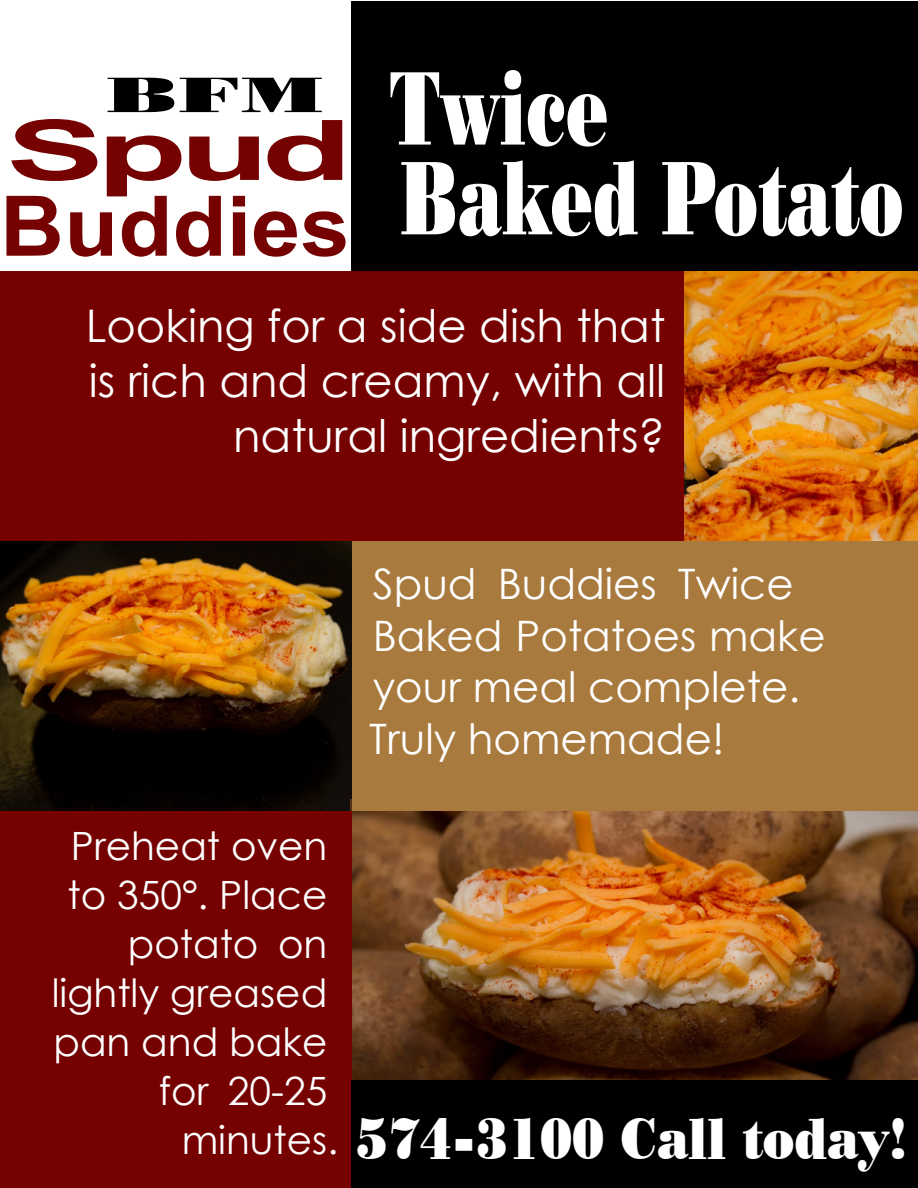
<style>
.page{position:relative;width:918px;height:1188px;background:#fff}
.page>*{position:absolute;margin:0;border:0;box-sizing:border-box;transform-origin:0 0}
.t1{font:104.1px/89.7px "Poster Bodoni BT";color:#fff;scale:.65 1}
.t2{font:700 83.7px/75.8px "Arial";color:#750200;scale:1.76 1}
.t3{font:58.35px "Poster Bodoni BT";color:#fff;scale:.83 1}
.t4{font:45px/55.2px "Century Gothic";color:#fff;text-align:right}
.t5{font:42px/51.4px "Century Gothic";color:#fff}
.t6{font:39px/49.1px "Century Gothic";color:#fff;text-align:right}
</style>
<div class="page">
<img style="left:683px;top:271px;width:235px;height:270px">
<img style="left:0;top:541px;width:352px;height:270px">
<img style="left:351px;top:799px;width:567px;height:281px">
<div style="left:351px;top:1px;width:567px;height:270px;background:#000"></div>
<div style="left:0;top:271px;width:683px;height:270px;background:#750200"></div>
<div style="left:352px;top:541px;width:566px;height:270px;background:#a97a3e"></div>
<div style="left:0;top:811px;width:352px;height:377px;background:#750200"></div>
<div style="left:351px;top:1080px;width:567px;height:108px;background:#000"></div>
<h1 class="t1" style="left:400px;top:73px;width:776px;text-indent:-294px"><sup>BFM</sup> Twice<br>Baked Potato</h1>
<h2 class="t2" style="left:0;top:120px;width:201px">Spud<br>Buddies</h2>
<p class="t4" style="left:86px;top:302px;width:581px">Looking for a side dish that is rich and creamy, with all natural ingredients?</p>
<p class="t5" style="left:369px;top:562px;width:458px">Spud Buddies Twice<br>Baked Potatoes make your meal complete.<br>Truly homemade!</p>
<p class="t6" style="left:52px;top:825px;width:288px">Preheat oven to 350°. Place potato on lightly greased pan and bake for 20-25 minutes.</p>
<h3 class="t3" style="left:356px;top:1115px;width:665px">574-3100 Call today!</h3>
</div>
